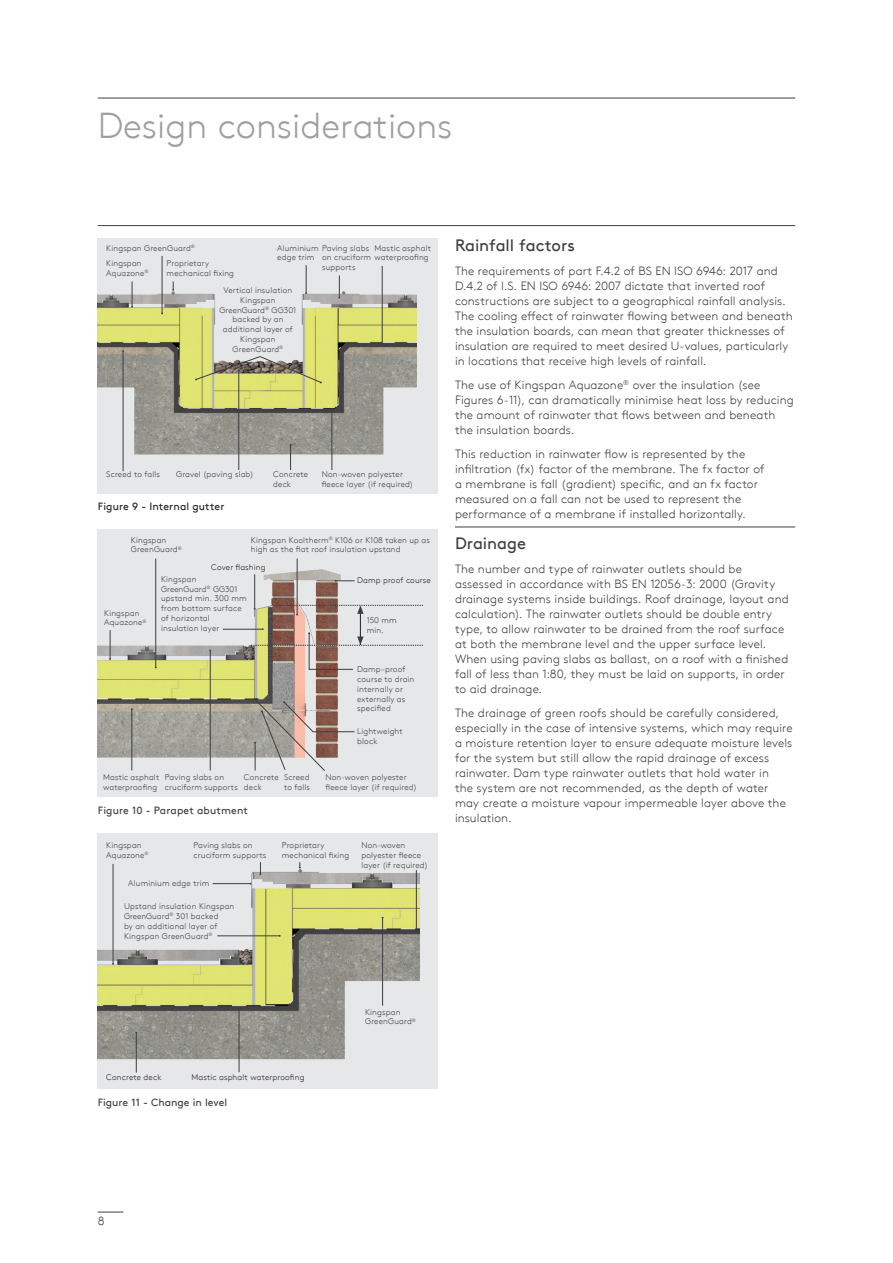
<style>
.page{position:relative;width:893px;height:1263px;background:#fff}
.page>*{position:absolute;margin:0;border:0;box-sizing:border-box;transform-origin:0 0}
.t1{font:300 36px "Kingspan Brown TT";color:#9d9fa2}
.t2{font:16.5px "Kingspan Brown TT";letter-spacing:-.005em;color:#3e3e3f}
.t3{font:300 12px/15px "Kingspan Brown TT";letter-spacing:.005em;color:#3e3e3f}
.t4{font:10.5px "Kingspan Brown TT";letter-spacing:.005em;color:#3e3e3f}
.t5{font:10.5px "Kingspan Brown TT";letter-spacing:.01em;color:#231f20}
.t6{font:300 8.25px/9.8px "Kingspan Brown TT";letter-spacing:.015em;color:#3e3e3f}
.t7{font:300 8.25px "Kingspan Brown TT";letter-spacing:.015em;color:#231f20}
</style>
<div class="page">
<svg style="left:98px;top:1212px;width:25px;height:1px"></svg>
<div style="left:98px;top:238px;width:340px;height:255px;background:#e6e7e9"></div>
<img style="left:98px;top:255px;width:319px;height:217px">
<div style="left:98px;top:529px;width:340px;height:268px;background:#e6e7e9"></div>
<img style="left:98px;top:558px;width:269px;height:213px">
<div style="left:98px;top:833px;width:340px;height:255px;background:#e6e7e9"></div>
<img style="left:98px;top:864px;width:321px;height:209px">
<hr style="left:162px;top:256px;width:1px;height:57px;background:#3e3e3f">
<hr style="left:239px;top:371px;width:1px;height:99px;background:#3e3e3f">
<svg style="left:290px;top:444px;width:1px;height:26px"></svg>
<hr style="left:332px;top:409px;width:1px;height:61px;background:#3e3e3f">
<svg style="left:195px;top:356px;width:127px;height:27px"></svg>
<hr style="left:213px;top:883px;width:38px;height:1px;background:#3e3e3f">
<hr style="left:217px;top:935px;width:63px;height:1px;background:#3e3e3f">
<hr style="left:136px;top:1033px;width:1px;height:39px;background:#3e3e3f">
<hr style="left:239px;top:1009px;width:1px;height:63px;background:#3e3e3f">
<hr style="left:113px;top:864px;width:1px;height:100px;background:#3e3e3f">
<hr style="left:382px;top:917px;width:1px;height:89px;background:#3e3e3f">
<svg style="left:299px;top:862px;width:2px;height:6px"></svg>
<svg style="left:260px;top:862px;width:1px;height:13px"></svg>
<hr style="left:416px;top:870px;width:1px;height:60px;background:#3e3e3f">
<hr style="left:132px;top:709px;width:1px;height:61px;background:#3e3e3f">
<hr style="left:210px;top:650px;width:1px;height:120px;background:#3e3e3f">
<svg style="left:335px;top:580px;width:20px;height:2px"></svg>
<hr style="left:223px;top:629px;width:40px;height:1px;background:#3e3e3f">
<hr style="left:360px;top:610px;width:1px;height:35px;background:#231f20">
<svg style="left:131px;top:282px;width:2px;height:26px"></svg>
<svg style="left:172px;top:281px;width:2px;height:10px"></svg>
<hr style="left:382px;top:266px;width:1px;height:78px;background:#3e3e3f">
<svg style="left:338px;top:275px;width:2px;height:23px"></svg>
<svg style="left:305px;top:265px;width:2px;height:29px"></svg>
<hr style="left:123px;top:351px;width:1px;height:120px;background:#3e3e3f">
<svg style="left:109px;top:630px;width:2px;height:30px"></svg>
<hr style="left:155px;top:558px;width:1px;height:109px;background:#3e3e3f">
<hr style="left:297px;top:558px;width:1px;height:57px;background:#3e3e3f">
<svg style="left:276px;top:605px;width:147px;height:10px"></svg>
<hr style="left:254px;top:574px;width:1px;height:35px;background:#3e3e3f">
<svg style="left:254px;top:699px;width:101px;height:72px"></svg>
<hr style="left:98px;top:225px;width:697px;height:1px;background:#3e3e3f">
<hr style="left:98px;top:98px;width:697px;height:1px;background:#3e3e3f">
<svg style="left:251px;top:628px;width:172px;height:42px"></svg>
<hr style="left:455px;top:527px;width:340px;height:1px;background:#3e3e3f">
<h1 class="t1" style="left:98px;top:99px;width:356px">Design considerations</h1>
<p class="t6" style="left:106px;top:242px;width:90px">Kingspan GreenGuard<sup>®</sup></p>
<p class="t6" style="left:106px;top:258px;width:44px">Kingspan<br>Aquazone<sup>®</sup></p>
<p class="t6" style="left:167px;top:258px;width:69px">Proprietary mechanical fixing</p>
<p class="t6" style="left:277px;top:242px;width:94px">Aluminium Paving slabs</p>
<p class="t6" style="left:322px;top:262px;width:35px">supports</p>
<p class="t6" style="left:322px;top:242px;width:111px;text-align:right">Mastic asphalt<br>on cruciform waterproofing</p>
<p class="t6" style="left:277px;top:252px;width:39px">edge trim</p>
<p class="t6" style="left:220px;top:285px;width:78px;text-align:center">Vertical insulation<br>Kingspan<br>GreenGuard<sup>®</sup> GG301 backed by an additional layer of<br>Kingspan<br>GreenGuard<sup>®</sup></p>
<p class="t6" style="left:106px;top:469px;width:55px">Screed to falls</p>
<p class="t6" style="left:176px;top:469px;width:79px">Gravel (paving slab)</p>
<p class="t5" style="left:98px;top:498px;width:128px">Figure 9 - Internal gutter</p>
<p class="t6" style="left:273px;top:469px;width:36px">Concrete deck</p>
<p class="t6" style="left:322px;top:469px;width:93px">Non-woven polyester fleece layer (if required)</p>
<p class="t6" style="left:251px;top:534px;width:180px">Kingspan Kooltherm<sup>®</sup> K106 or K108 taken up as high as the flat roof insulation upstand</p>
<p class="t7" style="left:357px;top:574px;width:75px">Damp proof course</p>
<p class="t6" style="left:131px;top:534px;width:52px">Kingspan<br>GreenGuard<sup>®</sup></p>
<p class="t7" style="left:211px;top:561px;width:56px">Cover flashing</p>
<p class="t6" style="left:161px;top:574px;width:87px">Kingspan<br>GreenGuard<sup>®</sup> GG301 upstand min. 300 mm from bottom surface of horizontal insulation layer</p>
<p class="t6" style="left:104px;top:607px;width:44px">Kingspan<br>Aquazone<sup>®</sup></p>
<p class="t6" style="left:367px;top:615px;width:32px">150 mm min.</p>
<p class="t6" style="left:357px;top:664px;width:59px">Damp–proof course to drain internally or externally as specified</p>
<p class="t6" style="left:357px;top:726px;width:47px">Lightweight block</p>
<p class="t6" style="left:165px;top:772px;width:74px">Paving slabs on cruciform supports</p>
<p class="t6" style="left:103px;top:772px;width:58px">Mastic asphalt waterproofing</p>
<p class="t6" style="left:244px;top:772px;width:36px">Concrete deck</p>
<p class="t6" style="left:284px;top:772px;width:27px">Screed to falls</p>
<p class="t6" style="left:325px;top:772px;width:93px">Non-woven polyester fleece layer (if required)</p>
<p class="t4" style="left:98px;top:802px;width:152px">Figure 10 - Parapet abutment</p>
<p class="t6" style="left:106px;top:840px;width:44px">Kingspan<br>Aquazone<sup>®</sup></p>
<p class="t6" style="left:193px;top:840px;width:74px">Paving slabs on cruciform supports</p>
<p class="t6" style="left:282px;top:840px;width:69px">Proprietary mechanical fixing</p>
<p class="t6" style="left:361px;top:840px;width:68px">Non-woven polyester fleece layer (if required)</p>
<p class="t6" style="left:128px;top:877px;width:82px">Aluminium edge trim</p>
<p class="t6" style="left:124px;top:901px;width:112px">Upstand insulation Kingspan<br>GreenGuard<sup>®</sup> 301 backed<br>by an additional layer of<br>Kingspan GreenGuard<sup>®</sup></p>
<h2 class="t2" style="left:455px;top:232px;width:121px">Rainfall factors</h2>
<p class="t3" style="left:455px;top:262px;width:339px">The requirements of part F.4.2 of BS EN ISO 6946: 2017 and D.4.2 of I.S. EN ISO 6946: 2007 dictate that inverted roof constructions are subject to a geographical rainfall analysis.<br>The cooling effect of rainwater flowing between and beneath the insulation boards, can mean that greater thicknesses of insulation are required to meet desired U-values, particularly in locations that receive high levels of rainfall.</p>
<p class="t3" style="left:455px;top:376px;width:340px">The use of Kingspan Aquazone<sup>®</sup> over the insulation (see Figures 6-11), can dramatically minimise heat loss by reducing the amount of rainwater that flows between and beneath the insulation boards.</p>
<p class="t3" style="left:455px;top:445px;width:311px">This reduction in rainwater flow is represented by the infiltration (fx) factor of the membrane. The fx factor of a membrane is fall (gradient) specific, and an fx factor measured on a fall can not be used to represent the performance of a membrane if installed horizontally.</p>
<h2 class="t2" style="left:455px;top:530px;width:73px">Drainage</h2>
<p class="t3" style="left:455px;top:560px;width:335px">The number and type of rainwater outlets should be assessed in accordance with BS EN 12056-3: 2000 (Gravity drainage systems inside buildings. Roof drainage, layout and calculation). The rainwater outlets should be double entry type, to allow rainwater to be drained from the roof surface at both the membrane level and the upper surface level.<br>When using paving slabs as ballast, on a roof with a finished fall of less than 1:80, they must be laid on supports, in order to aid drainage.</p>
<p class="t3" style="left:455px;top:704px;width:339px">The drainage of green roofs should be carefully considered, especially in the case of intensive systems, which may require a moisture retention layer to ensure adequate moisture levels for the system but still allow the rapid drainage of excess rainwater. Dam type rainwater outlets that hold water in<br>the system are not recommended, as the depth of water may create a moisture vapour impermeable layer above the insulation.</p>
<p class="t7" style="left:106px;top:1071px;width:57px">Concrete deck</p>
<p class="t7" style="left:191px;top:1071px;width:115px">Mastic asphalt waterproofing</p>
<p class="t4" style="left:98px;top:1094px;width:131px">Figure 11 - Change in level</p>
<p class="t6" style="left:365px;top:1006px;width:52px">Kingspan<br>GreenGuard<sup>®</sup></p>
<p class="t3" style="left:98px;top:1213px;width:8px">8</p>
</div>
